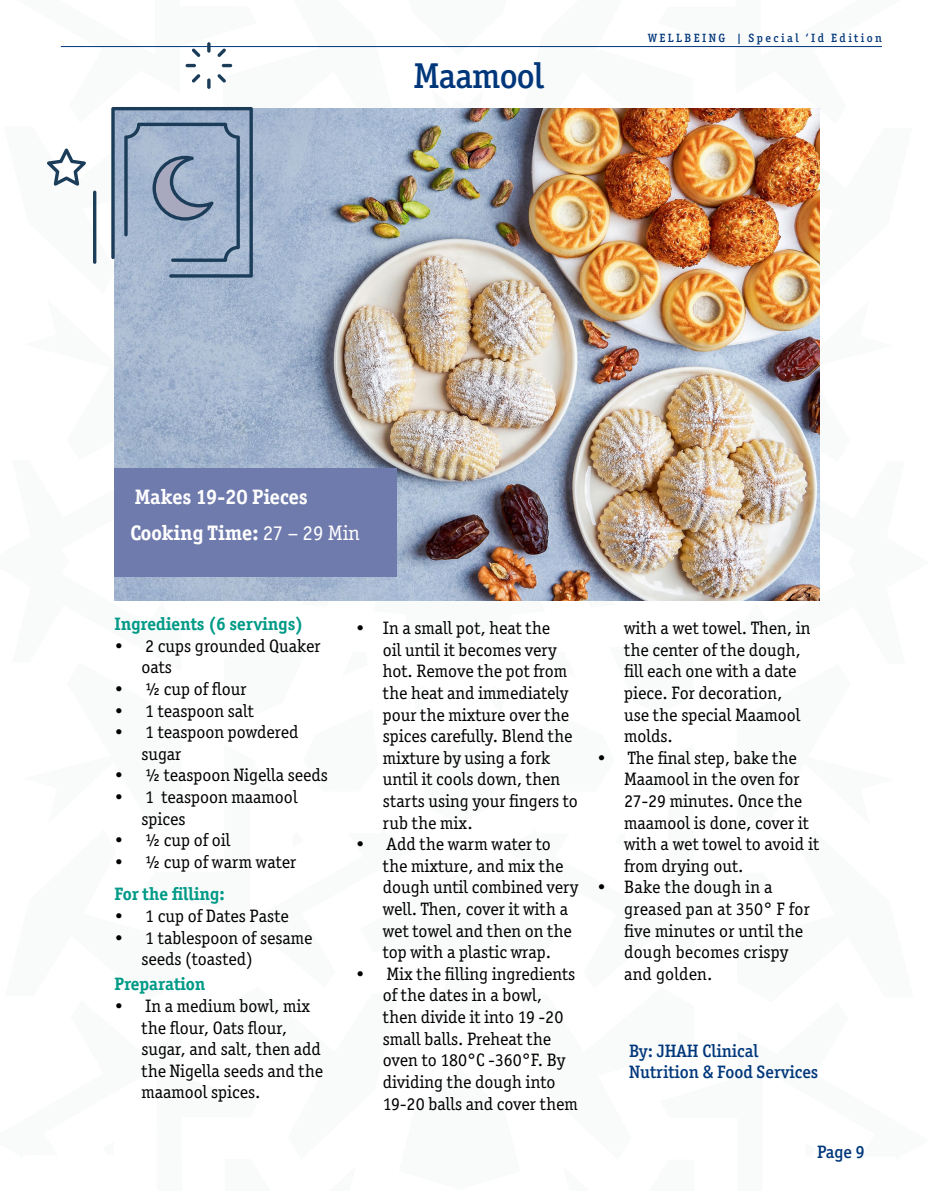
<style>
.page{position:relative;width:936px;height:1191px;background:#fff}
.page>*{position:absolute;margin:0;border:0;box-sizing:border-box;transform-origin:0 0}
.t1{font:500 36px "Officina Ser ITC Std";letter-spacing:-.02em;color:#00377b}
.t2{font:700 21px/36px "Officina Ser ITC Std";color:#fff}
.t3{font:18px/21.6px "Officina Ser ITC Std";color:#000}
.t4{font:700 18px "Officina Ser ITC Std";color:#009a87}
.t5{font:500 18px/21px "Officina Ser ITC Std";color:#00377b}
.t6{font:500 12px "Officina Ser ITC Std";letter-spacing:.2em;color:#00377b}
.s1{font-weight:400}
</style>
<div class="page">
<img style="left:47px;top:42px;width:835px;height:559px">
<hr style="left:93px;top:191px;width:3px;height:73px;background:#1c3d59;border-radius:2px">
<h1 class="t1" style="left:413px;top:55px;width:132px">Maamool</h1>
<p class="t6" style="left:648px;top:31px;width:235px">WELLBEING | Special ‘Id Edition</p>
<p class="t2" style="left:130px;top:479px;width:231px">Makes 19-20 Pieces<br>Cooking Time: <span class="s1">27 – 29 Min</span></p>
<p class="t4" style="left:114px;top:613px;width:190px">Ingredients (6 servings)</p>
<p class="t3" style="left:141px;top:635px;width:180px;text-indent:-27px">• 2 cups grounded Quaker oats</p>
<p class="t3" style="left:114px;top:678px;width:134px">• ½ cup of flour</p>
<p class="t3" style="left:114px;top:699px;width:141px">• 1 teaspoon salt</p>
<p class="t3" style="left:141px;top:721px;width:158px;text-indent:-27px">• 1 teaspoon powdered sugar</p>
<p class="t3" style="left:114px;top:764px;width:215px">• ½ teaspoon Nigella seeds</p>
<p class="t3" style="left:141px;top:786px;width:158px;text-indent:-27px">• 1 teaspoon maamool spices</p>
<p class="t3" style="left:114px;top:829px;width:118px">• ½ cup of oil</p>
<p class="t3" style="left:114px;top:851px;width:183px">• ½ cup of warm water</p>
<p class="t4" style="left:114px;top:883px;width:112px">For the filling:</p>
<p class="t3" style="left:114px;top:905px;width:176px">• 1 cup of Dates Paste</p>
<p class="t3" style="left:141px;top:926px;width:172px;text-indent:-27px">• 1 tablespoon of sesame seeds (toasted)</p>
<p class="t4" style="left:114px;top:973px;width:93px">Preparation</p>
<p class="t3" style="left:141px;top:995px;width:183px;text-indent:-27px">• In a medium bowl, mix the flour, Oats flour, sugar, and salt, then add the Nigella seeds and the maamool spices.</p>
<p class="t3" style="left:383px;top:617px;width:197px;text-indent:-27px">• In a small pot, heat the<br>oil until it becomes very hot. Remove the pot from the heat and immediately pour the mixture over the spices carefully. Blend the mixture by using a fork until it cools down, then starts using your fingers to rub the mix.</p>
<p class="t3" style="left:383px;top:833px;width:197px;text-indent:-27px">• Add the warm water to the mixture, and mix the dough until combined very well. Then, cover it with a wet towel and then on the top with a plastic wrap.</p>
<p class="t3" style="left:383px;top:963px;width:196px;text-indent:-27px">• Mix the filling ingredients of the dates in a bowl, then divide it into 19 -20 small balls. Preheat the oven to 180°C -360°F. By dividing the dough into<br>19-20 balls and cover them</p>
<p class="t3" style="left:624px;top:617px;width:188px">with a wet towel. Then, in the center of the dough, fill each one with a date piece. For decoration, use the special Maamool molds.</p>
<p class="t3" style="left:624px;top:747px;width:196px;text-indent:-27px">• The final step, bake the<br>Maamool in the oven for<br>27-29 minutes. Once the maamool is done, cover it with a wet towel to avoid it from drying out.</p>
<p class="t3" style="left:624px;top:876px;width:187px;text-indent:-27px">• Bake the dough in a greased pan at 350° F for five minutes or until the dough becomes crispy and golden.</p>
<p class="t5" style="left:629px;top:1040px;width:190px">By: JHAH Clinical<br>Nutrition &amp; Food Services</p>
<p class="t5" style="left:817px;top:1140px;width:49px">Page 9</p>
</div>
